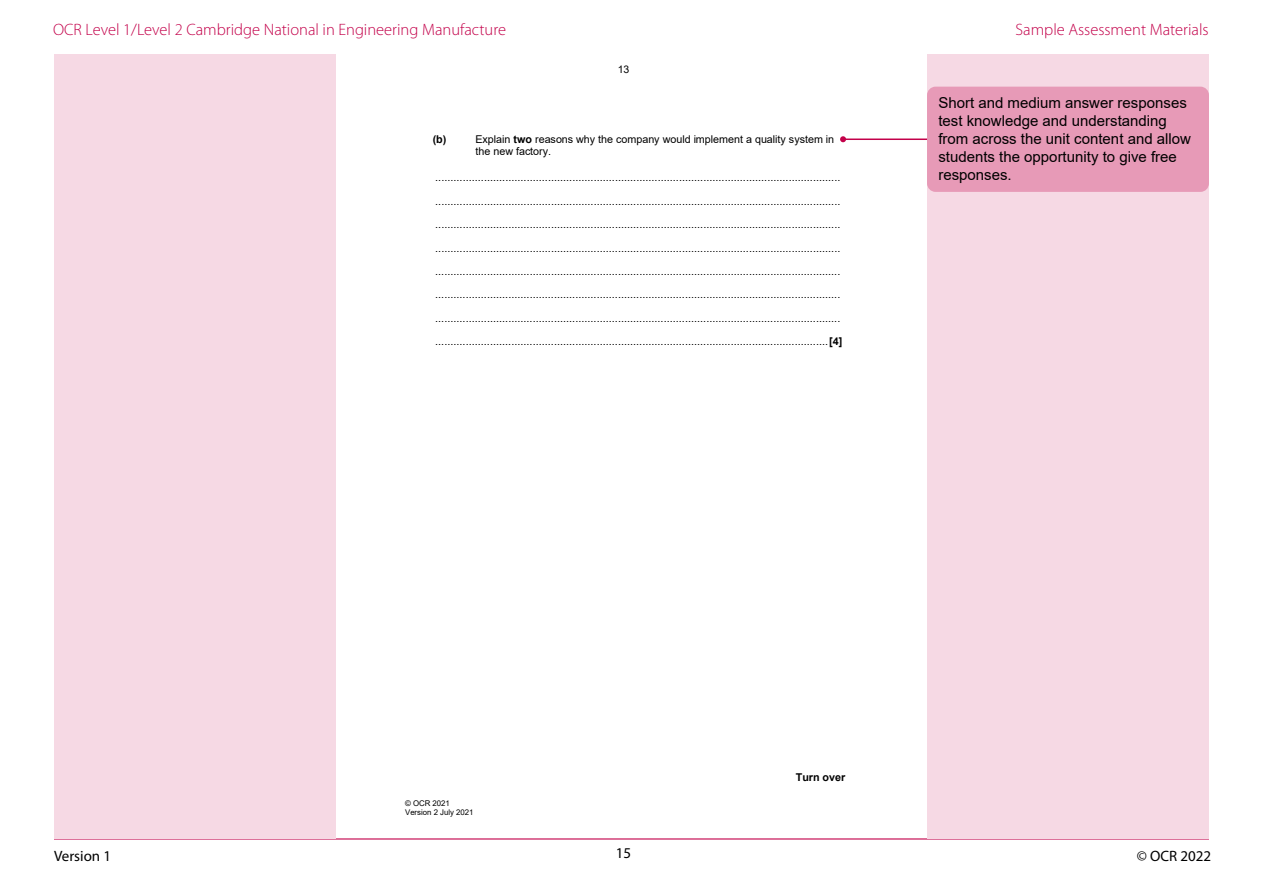
<style>
.page{position:relative;width:1263px;height:893px;background:#fff}
.page>*{position:absolute;margin:0;border:0;box-sizing:border-box;transform-origin:0 0}
.t1{font:300 16.5px "Myriad Pro";color:#c3014a}
.comments{font:15px/18px "Arial";color:#000}
.t2{font:15px "Myriad Pro";color:#000}
.t3{font:10.8px/23.4px "Arial";color:#000}
.t4{font:700 10.8px "Arial";color:#000}
.t5{font:10.5px "Arial";color:#000}
.t6{font:7.8px/9px "Arial";letter-spacing:-.005em;color:#000}
.s1{font-weight:700}
</style>
<div class="page">
<hr style="left:54px;top:838px;width:1155px;height:1px;background:#c3014a">
<div style="left:927px;top:54px;width:282px;height:784px;background:#f6d9e4"></div>
<div style="left:54px;top:54px;width:282px;height:784px;background:#f6d9e4"></div>
<div style="left:927px;top:87px;width:282px;height:105px;background:#e79ab7;border-radius:9px"></div>
<hr style="left:843px;top:139px;width:84px;height:1px;background:#c3014a">
<svg style="left:840px;top:136px;width:6px;height:6px"></svg>
<h1 class="t1" style="left:53px;top:20px;width:454px">OCR Level 1/Level 2 Cambridge National in Engineering Manufacture</h1>
<h1 class="t1" style="left:1015px;top:20px;width:195px">Sample Assessment Materials</h1>
<p class="t5" style="left:618px;top:62px;width:13px">13</p>
<p class="t4" style="left:433px;top:132px;width:15px">(b)</p>
<p class="t3" style="left:475px;top:133px;width:360px;line-height:12.3px">Explain <span class="s1">two</span> reasons why the company would implement a quality system in the new factory.</p>
<p class="t3" style="left:435px;top:166px;width:409px">..................................................................................................................................... ..................................................................................................................................... ..................................................................................................................................... ..................................................................................................................................... ..................................................................................................................................... ..................................................................................................................................... ..................................................................................................................................... .................................................................................................................................<span class="s1">[4]</span></p>
<p class="comments" style="left:938px;top:93px;width:254px">Short and medium answer responses test knowledge and understanding from across the unit content and allow students the opportunity to give free responses.</p>
<p class="t6" style="left:405px;top:798px;width:70px">© OCR 2021<br>Version 2 July 2021</p>
<p class="t4" style="left:796px;top:769px;width:51px">Turn over</p>
<h2 class="t2" style="left:54px;top:847px;width:59px">Version 1</h2>
<h2 class="t2" style="left:616px;top:844px;width:17px">15</h2>
<h2 class="t2" style="left:1137px;top:847px;width:76px">© OCR 2022</h2>
</div>
